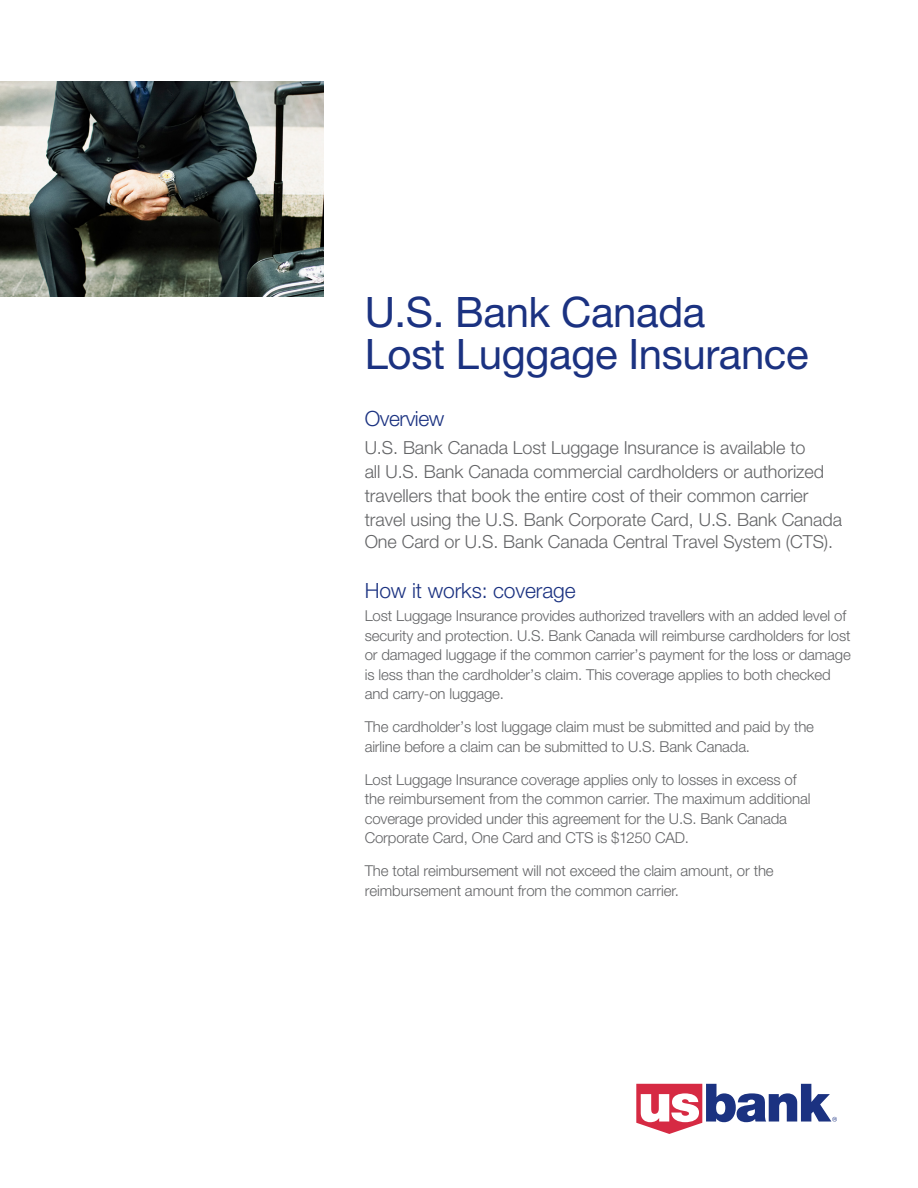
<style>
.page{position:relative;width:918px;height:1188px;background:#fff}
.page>*{position:absolute;margin:0;border:0;box-sizing:border-box;transform-origin:0 0}
.t1{font:42px/42px "Helvetica Neue LT Std";letter-spacing:-.01em;color:#1b3281}
.t2{font:300 21px "Helvetica Neue LT Std";letter-spacing:-.005em;color:#1b3281}
.t3{font:300 18px/24px "Helvetica Neue LT Std";letter-spacing:-.005em;color:#636466}
.t4{font:300 15px/19.5px "Helvetica Neue LT Std";letter-spacing:-.01em;color:#636466}
</style>
<div class="page">
<svg style="left:636px;top:1084px;width:201px;height:50px"></svg>
<img style="left:0;top:81px;width:324px;height:216px">
<h1 class="t1" style="left:365px;top:290px;width:445px">U.S. Bank Canada<br>Lost Luggage Insurance</h1>
<h2 class="t2" style="left:365px;top:406px;width:81px">Overview</h2>
<p class="t3" style="left:365px;top:435px;width:479px">U.S. Bank Canada Lost Luggage Insurance is available to<br>all U.S. Bank Canada commercial cardholders or authorized travellers that book the entire cost of their common carrier travel using the U.S. Bank Corporate Card, U.S. Bank Canada</p>
<p class="t3" style="left:365px;top:529px;width:470px">One Card or U.S. Bank Canada Central Travel System (CTS).</p>
<h2 class="t2" style="left:365px;top:578px;width:213px">How it works: coverage</h2>
<p class="t4" style="left:365px;top:606px;width:488px">Lost Luggage Insurance provides authorized travellers with an added level of security and protection. U.S. Bank Canada will reimburse cardholders for lost or damaged luggage if the common carrier’s payment for the loss or damage is less than the cardholder’s claim. This coverage applies to both checked and carry-on luggage.</p>
<p class="t4" style="left:365px;top:717px;width:451px">The cardholder’s lost luggage claim must be submitted and paid by the airline before a claim can be submitted to U.S. Bank Canada.</p>
<p class="t4" style="left:365px;top:770px;width:447px">Lost Luggage Insurance coverage applies only to losses in excess of the reimbursement from the common carrier. The maximum additional coverage provided under this agreement for the U.S. Bank Canada Corporate Card, One Card and CTS is $1250 CAD.</p>
<p class="t4" style="left:365px;top:861px;width:410px">The total reimbursement will not exceed the claim amount, or the reimbursement amount from the common carrier.</p>
</div>
